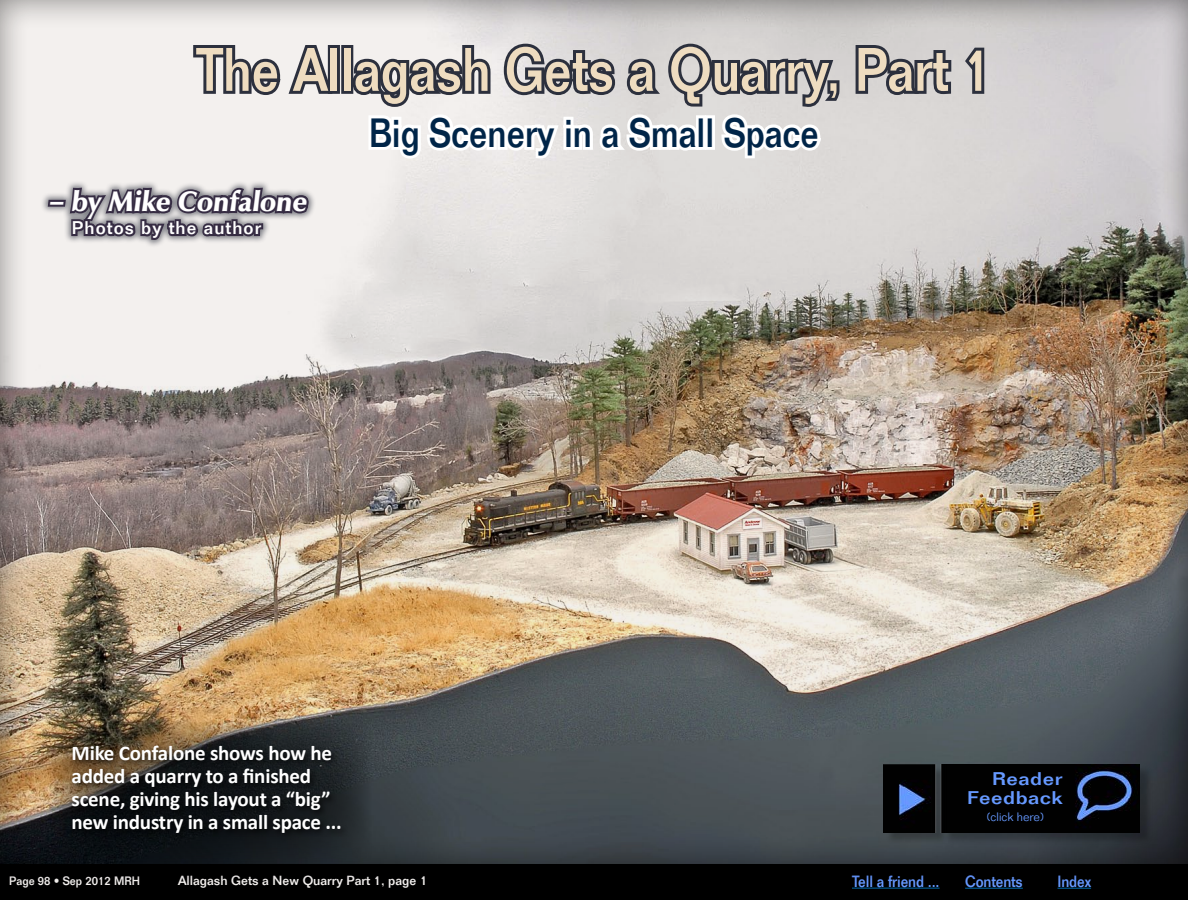
<style>
.page{position:relative;width:1188px;height:900px;background:#fff}
.page>*{position:absolute;margin:0;border:0;box-sizing:border-box;transform-origin:0 0}
.t1{font:500 60px "Folio Std";color:#eedcc0;scale:.86 1}
.t2{font:500 40px "Folio Std";color:#002548;scale:.86 1}
.t3{font:29px "URW Classico Blac";color:#fff}
.t4{font:700 21px/23px "Calibri";letter-spacing:-.01em;color:#fff}
.t5{font:500 18px "Folio Std";letter-spacing:.06em;color:#fff}
.t6{font:500 18px "Folio Std";letter-spacing:.02em;color:#69f;scale:1.2 1}
.t7{font:500 16px "Folio Std";letter-spacing:-.01em;color:#69f;scale:.9 1}
.t8{font:500 13px "Folio Std";color:#f3f0ee}
.t9{font:500 12px "Folio Std";color:#f3f0ee;scale:.95 1}
.t10{font:300 12px "Folio Std";color:#69f}
</style>
<div class="page">
<div style="left:0;top:864px;width:1188px;height:36px;background:#000"></div>
<hr style="left:965px;top:888px;width:58px;height:1px;background:#006aac">
<hr style="left:1058px;top:888px;width:33px;height:1px;background:#006aac">
<hr style="left:852px;top:888px;width:88px;height:1px;background:#006aac">
<img style="left:0;top:0;width:1188px;height:864px">
<svg style="left:190px;top:42px;width:147px;height:56px;background:#919297"></svg>
<div style="left:328px;top:45px;width:12px;height:49px;border:6px solid #2c303d"></div>
<div style="left:341px;top:45px;width:12px;height:49px;border:6px solid #2c303d"></div>
<svg style="left:853px;top:42px;width:101px;height:57px;background:#7a7b81"></svg>
<svg style="left:961px;top:45px;width:26px;height:52px"></svg>
<svg style="left:350px;top:41px;width:492px;height:121px"></svg>
<div style="left:885px;top:766px;width:268px;height:79px;background:#000;opacity:.25"></div>
<img style="left:884px;top:764px;width:256px;height:69px">
<img style="left:48px;top:719px;width:324px;height:143px">
<div style="left:69px;top:743px;width:279px;height:98px;background:#000;opacity:.75"></div>
<div style="left:41px;top:180px;width:275px;height:68px;background:#2c303d;opacity:.57"></div>
<svg style="left:45px;top:184px;width:266px;height:155px;background:#ccc8cb"></svg>
<p class="t1" style="left:196px;top:34px;width:926px">The Allagash Gets a Quarry, Part 1</p>
<p class="t2" style="left:369px;top:109px;width:525px">Big Scenery in a Small Space</p>
<p class="t3" style="left:48px;top:184px;width:264px">– by Mike Confalone</p>
<p class="t5" style="left:72px;top:217px;width:191px">Photos by the author</p>
<p class="t4" style="left:72px;top:741px;width:272px">Mike Confalone shows how he added a quarry to a finished scene, giving his layout a “big” new industry in a small space ...</p>
<p class="t6" style="left:992px;top:768px;width:60px">Reader</p>
<p class="t6" style="left:967px;top:787px;width:81px">Feedback</p>
<p class="t10" style="left:987px;top:810px;width:58px">(click here)</p>
<p class="t9" style="left:9px;top:874px;width:139px">Page 98 • Sep 2012 MRH</p>
<p class="t8" style="left:178px;top:873px;width:251px">Allagash Gets a New Quarry Part 1, page 1</p>
<p class="t7" style="left:852px;top:871px;width:99px">Tell a friend ...</p>
<p class="t7" style="left:965px;top:871px;width:66px">Contents</p>
<p class="t7" style="left:1058px;top:871px;width:39px">Index</p>
</div>
